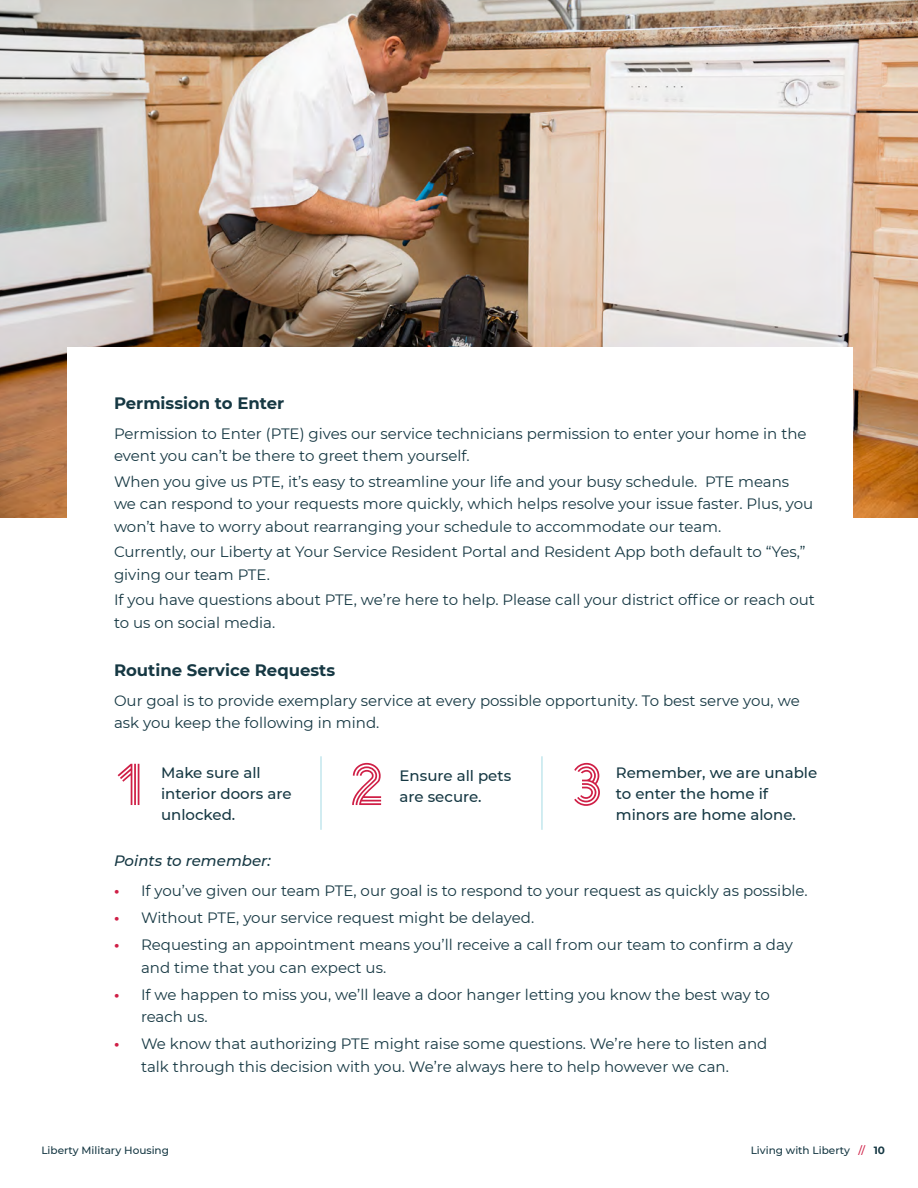
<style>
.page{position:relative;width:918px;height:1188px;background:#fff}
.page>*{position:absolute;margin:0;border:0;box-sizing:border-box;transform-origin:0 0}
.t1{font:58.5px "Arya Triple Alt";color:#cf1f46}
.t2{font:700 16.5px "Montserrat";color:#163843}
.t3{font:15px/22.5px "Montserrat";color:#163843}
.t4{font:500 15px/21px "Montserrat";color:#163843}
.t5{font:italic 500 15px "Montserrat";color:#163843}
.t6{font:500 10.5px "Montserrat";color:#163843}
.s1{font-weight:700;color:#cf1f46}
.s2{color:#cf1f46}
.s3{font-weight:700}
</style>
<div class="page">
<img style="left:0;top:0;width:918px;height:518px">
<div style="left:68px;top:347px;width:786px;height:237px;background:#fff"></div>
<hr style="left:320px;top:756px;width:2px;height:74px;background:#c3e7ed">
<hr style="left:541px;top:756px;width:2px;height:74px;background:#c3e7ed">
<p class="t2" style="left:114px;top:391px;width:172px">Permission to Enter</p>
<p class="t3" style="left:114px;top:422px;width:694px">Permission to Enter (PTE) gives our service technicians permission to enter your home in the event you can’t be there to greet them yourself.</p>
<p class="t3" style="left:114px;top:470px;width:701px">When you give us PTE, it’s easy to streamline your life and your busy schedule. PTE means we can respond to your requests more quickly, which helps resolve your issue faster. Plus, you won’t have to worry about rearranging your schedule to accommodate our team.</p>
<p class="t3" style="left:114px;top:540px;width:693px">Currently, our Liberty at Your Service Resident Portal and Resident App both default to “Yes,” giving our team PTE.</p>
<p class="t3" style="left:114px;top:588px;width:703px">If you have questions about PTE, we’re here to help. Please call your district office or reach out to us on social media.</p>
<p class="t2" style="left:114px;top:658px;width:223px">Routine Service Requests</p>
<p class="t3" style="left:114px;top:689px;width:687px">Our goal is to provide exemplary service at every possible opportunity. To best serve you, we ask you keep the following in mind.</p>
<h1 class="t1" style="left:114px;top:739px;width:36px">1</h1>
<h1 class="t1" style="left:350px;top:739px;width:36px">2</h1>
<h1 class="t1" style="left:569px;top:739px;width:36px">3</h1>
<p class="t4" style="left:161px;top:762px;width:132px">Make sure all interior doors are unlocked.</p>
<p class="t4" style="left:400px;top:765px;width:113px">Ensure all pets are secure.</p>
<p class="t4" style="left:616px;top:762px;width:203px">Remember, we are unable to enter the home if minors are home alone.</p>
<p class="t5" style="left:114px;top:851px;width:158px">Points to remember:</p>
<p class="t3" style="left:114px;top:879px;width:695px"><span class="s1">•</span> If you’ve given our team PTE, our goal is to respond to your request as quickly as possible.</p>
<p class="t3" style="left:114px;top:906px;width:422px"><span class="s1">•</span> Without PTE, your service request might be delayed.</p>
<p class="t3" style="left:141px;top:933px;width:653px;text-indent:-27px"><span class="s1">•</span> Requesting an appointment means you’ll receive a call from our team to confirm a day and time that you can expect us.</p>
<p class="t3" style="left:141px;top:983px;width:630px;text-indent:-27px"><span class="s1">•</span> If we happen to miss you, we’ll leave a door hanger letting you know the best way to reach us.</p>
<p class="t3" style="left:141px;top:1032px;width:628px;text-indent:-27px"><span class="s1">•</span> We know that authorizing PTE might raise some questions. We’re here to listen and talk through this decision with you. We’re always here to help however we can.</p>
<p class="t6" style="left:41px;top:1143px;width:129px">Liberty Military Housing</p>
<p class="t6" style="left:751px;top:1143px;width:136px">Living with Liberty <span class="s2">//</span> <span class="s3">10</span></p>
</div>
